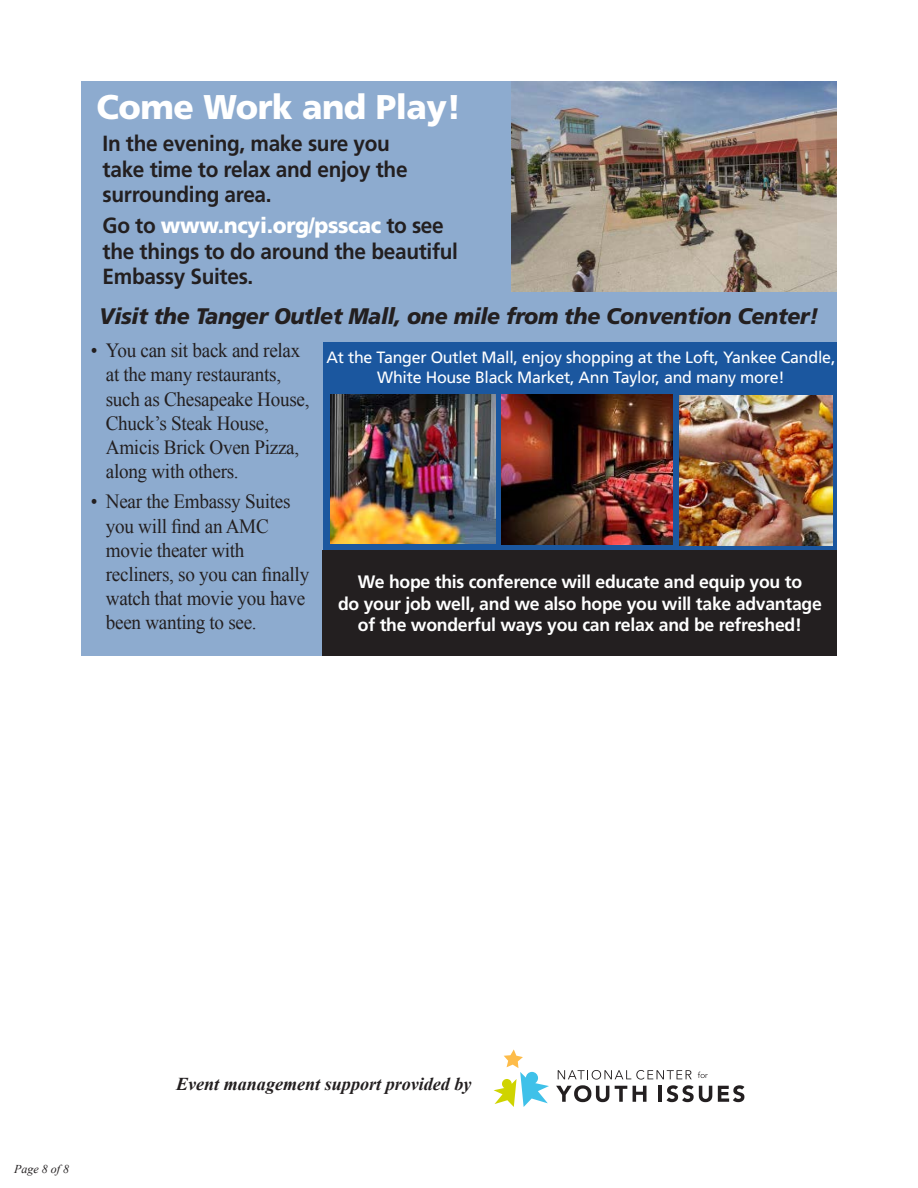
<style>
.page{position:relative;width:918px;height:1188px;background:#fff}
.page>*{position:absolute;margin:0;border:0;box-sizing:border-box;transform-origin:0 0}
.t1{font:900 34.35px "Frutiger";letter-spacing:-.015em;color:#fff}
.t2{font:italic 900 22.5px "Frutiger";letter-spacing:-.015em;color:#231f20;scale:.95 1}
.t3{font:700 21.9px/25.5px "Frutiger";letter-spacing:-.015em;color:#231f20;scale:.95 1}
.t4{font:20.1px/24.2px "Times New Roman";letter-spacing:-.015em;color:#231f20;scale:.95 1}
.t5{font:italic 700 18.15px "Times New Roman";color:#231f20}
.t6{font:700 18px/21.6px "Frutiger";letter-spacing:-.015em;color:#fff;text-align:center}
.t7{font:16.35px/19.6px "Frutiger";letter-spacing:-.015em;color:#fff;text-align:center}
.t8{font:italic 12px "Times New Roman";color:#231f20}
.s1{font-weight:900;color:#fff}
</style>
<div class="page">
<div style="left:81px;top:82px;width:756px;height:574px;background:#8dabcf"></div>
<div style="left:323px;top:550px;width:514px;height:106px;background:#231f20"></div>
<img style="left:511px;top:81px;width:326px;height:210px">
<div style="left:324px;top:343px;width:513px;height:207px;background:#1b579f"></div>
<img style="left:501px;top:394px;width:171px;height:150px">
<img style="left:330px;top:394px;width:166px;height:150px">
<img style="left:679px;top:395px;width:153px;height:151px">
<svg style="left:494px;top:1049px;width:55px;height:58px"></svg>
<svg style="left:718px;top:1085px;width:26px;height:17px"></svg>
<svg style="left:556px;top:1070px;width:156px;height:32px"></svg>
<h1 class="t1" style="left:97px;top:86px;width:366px">Come Work and Play!</h1>
<p class="t3" style="left:103px;top:131px;width:323px">In the evening, make sure you take time to relax and enjoy the surrounding area.</p>
<p class="t3" style="left:103px;top:213px;width:376px">Go to <span class="s1">www.ncyi.org/psscac</span> to see the things to do around the beautiful<br>Embassy Suites.</p>
<p class="t2" style="left:99px;top:302px;width:759px">Visit the Tanger Outlet Mall, one mile from the Convention Center!</p>
<p class="t4" style="left:106px;top:338px;width:216px;text-indent:-15px">• You can sit back and relax at the many restaurants, such as Chesapeake House,<br>Chuck’s Steak House,<br>Amicis Brick Oven Pizza, along with others.</p>
<p class="t4" style="left:106px;top:489px;width:216px;text-indent:-15px">• Near the Embassy Suites you will find an AMC movie theater with recliners, so you can finally watch that movie you have been wanting to see.</p>
<p class="t7" style="left:327px;top:348px;width:510px">At the Tanger Outlet Mall, enjoy shopping at the Loft, Yankee Candle,<br>White House Black Market, Ann Taylor, and many more!</p>
<p class="t6" style="left:338px;top:571px;width:485px">We hope this conference will educate and equip you to<br>do your job well, and we also hope you will take advantage of the wonderful ways you can relax and be refreshed!</p>
<p class="t8" style="left:14px;top:1160px;width:56px">Page 8 of 8</p>
<p class="t5" style="left:176px;top:1072px;width:297px">Event management support provided by</p>
</div>
